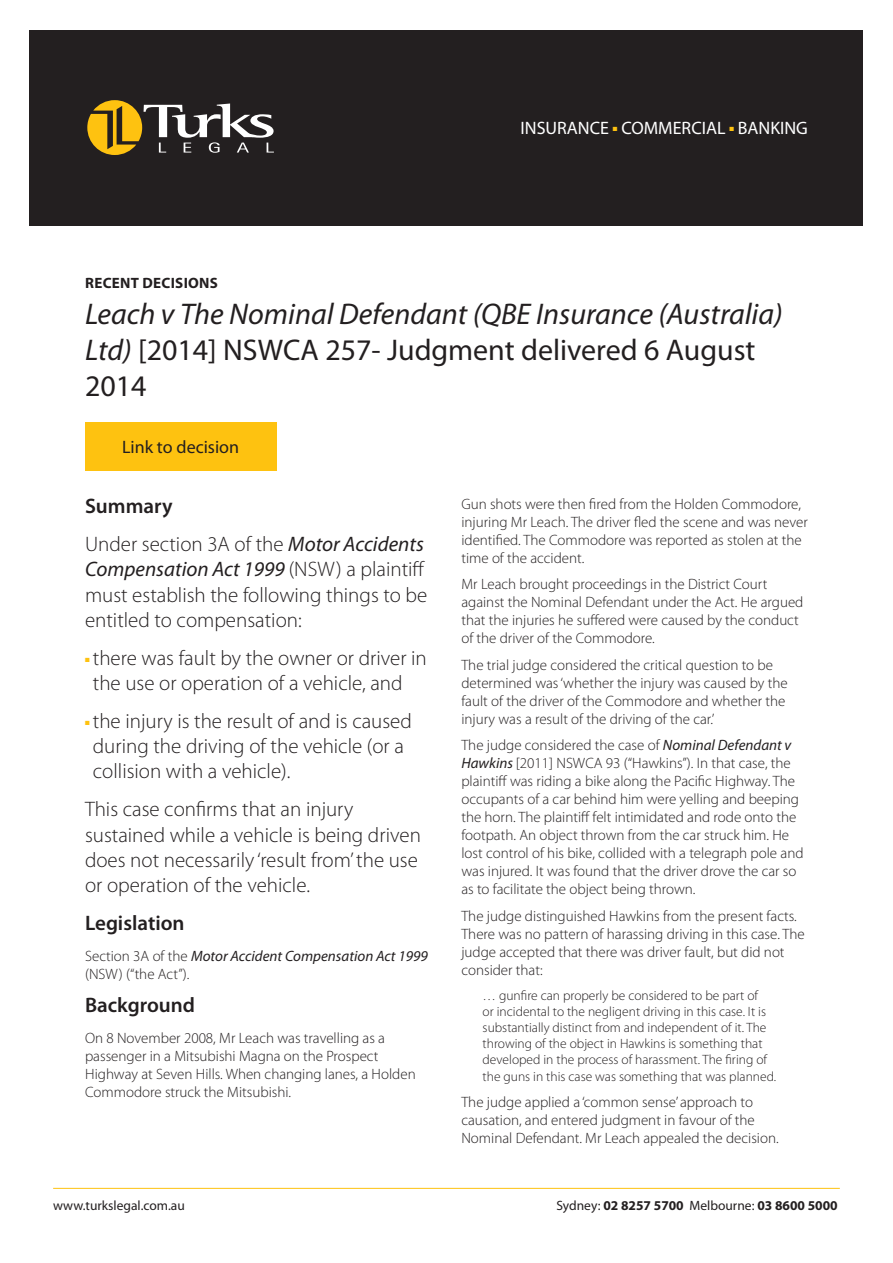
<style>
.page{position:relative;width:893px;height:1263px;background:#fff}
.page>*{position:absolute;margin:0;border:0;box-sizing:border-box;transform-origin:0 0}
.t1{font:italic 30px/36px "Myriad Pro";color:#231f20}
.t2{font:300 21px/25.2px "Myriad Pro";color:#231f20}
.t3{font:600 21px "Myriad Pro";color:#231f20}
.t4{font:18px "Myriad Pro";color:#fff}
.t5{font:18px "Myriad Pro";color:#231f20}
.t6{font:300 15px/18px "Myriad Pro";color:#231f20}
.t7{font:italic 15px/18px "Myriad Pro";color:#231f20}
.t8{font:700 15px "Myriad Pro";letter-spacing:.02em;color:#231f20}
.t9{font:300 13.5px/16.2px "Myriad Pro";color:#231f20}
.t10{font:700 13.5px "Myriad Pro";color:#231f20}
.t11{font:13.5px "Myriad Pro";color:#231f20}
.s1{font-style:normal}
.s2{font-weight:400;font-style:italic}
.s3{color:#fec210}
.s4{font-weight:300;font-style:normal}
.s5{font-weight:400}
</style>
<div class="page">
<div style="left:30px;top:30px;width:833px;height:195px;background:#231f20"></div>
<svg style="left:87px;top:100px;width:187px;height:55px"></svg>
<div style="left:85px;top:422px;width:191px;height:49px;background:#fec210"></div>
<hr style="left:53px;top:1188px;width:787px;height:1px;background:#fec210">
<p class="t4" style="left:520px;top:116px;width:289px">INSURANCE <sup>■</sup> COMMERCIAL <sup>■</sup> BANKING</p>
<p class="t8" style="left:85px;top:273px;width:134px">RECENT DECISIONS</p>
<p class="t1" style="left:85px;top:295px;width:699px">Leach v The Nominal Defendant (QBE Insurance (Australia)<br>Ltd) <span class="s1">[2014] NSWCA 257- Judgment delivered 6 August<br>2014</span></p>
<p class="t5" style="left:122px;top:435px;width:119px">Link to decision</p>
<p class="t3" style="left:85px;top:493px;width:89px">Summary</p>
<p class="t2" style="left:85px;top:532px;width:344px">Under section 3A of the <span class="s2">Motor Accidents Compensation Act 1999</span> (NSW) a plaintiff must establish the following things to be entitled to compensation:</p>
<p class="t2" style="left:93px;top:646px;width:335px;text-indent:-8px"><span class="s3">■</span> there was fault by the owner or driver in the use or operation of a vehicle, and</p>
<p class="t2" style="left:93px;top:709px;width:320px;text-indent:-8px"><span class="s3">■</span> the injury is the result of and is caused during the driving of the vehicle (or a collision with a vehicle).</p>
<p class="t2" style="left:85px;top:797px;width:337px">This case confirms that an injury sustained while a vehicle is being driven does not necessarily ‘result from’ the use or operation of the vehicle.</p>
<p class="t3" style="left:85px;top:909px;width:101px">Legislation</p>
<p class="t7" style="left:85px;top:946px;width:344px"><span class="s4">Section 3A of the</span> Motor Accident Compensation Act 1999 <span class="s4">(NSW) (“the Act”).</span></p>
<p class="t3" style="left:85px;top:992px;width:112px">Background</p>
<p class="t6" style="left:85px;top:1029px;width:332px">On 8 November 2008, Mr Leach was travelling as a passenger in a Mitsubishi Magna on the Prospect Highway at Seven Hills. When changing lanes, a Holden Commodore struck the Mitsubishi.</p>
<p class="t6" style="left:461px;top:495px;width:348px">Gun shots were then fired from the Holden Commodore, injuring Mr Leach. The driver fled the scene and was never identified. The Commodore was reported as stolen at the time of the accident.</p>
<p class="t6" style="left:461px;top:576px;width:344px">Mr Leach brought proceedings in the District Court against the Nominal Defendant under the Act. He argued that the injuries he suffered were caused by the conduct of the driver of the Commodore.</p>
<p class="t6" style="left:461px;top:656px;width:328px">The trial judge considered the critical question to be determined was ‘whether the injury was caused by the fault of the driver of the Commodore and whether the injury was a result of the driving of the car.’</p>
<p class="t6" style="left:461px;top:737px;width:344px">The judge considered the case of <span class="s2">Nominal Defendant v Hawkins</span> [2011] NSWCA 93 (“Hawkins”). In that case, the plaintiff was riding a bike along the Pacific Highway. The occupants of a car behind him were yelling and beeping the horn. The plaintiff felt intimidated and rode onto the footpath. An object thrown from the car struck him. He lost control of his bike, collided with a telegraph pole and was injured. It was found that the driver drove the car so as to facilitate the object being thrown.</p>
<p class="t6" style="left:461px;top:907px;width:345px">The judge distinguished Hawkins from the present facts.<br>There was no pattern of harassing driving in this case. The judge accepted that there was driver fault, but did not consider that:</p>
<p class="t9" style="left:483px;top:987px;width:295px">… gunfire can properly be considered to be part of<br>or incidental to the negligent driving in this case. It is substantially distinct from and independent of it. The throwing of the object in Hawkins is something that developed in the process of harassment. The firing of the guns in this case was something that was planned.</p>
<p class="t6" style="left:461px;top:1093px;width:319px">The judge applied a ‘common sense’ approach to causation, and entered judgment in favour of the<br>Nominal Defendant. Mr Leach appealed the decision.</p>
<p class="t11" style="left:53px;top:1197px;width:133px">www.turkslegal.com.au</p>
<p class="t10" style="left:556px;top:1196px;width:283px"><span class="s5">Sydney:</span> 02 8257 5700 <span class="s5">Melbourne:</span> 03 8600 5000</p>
</div>
